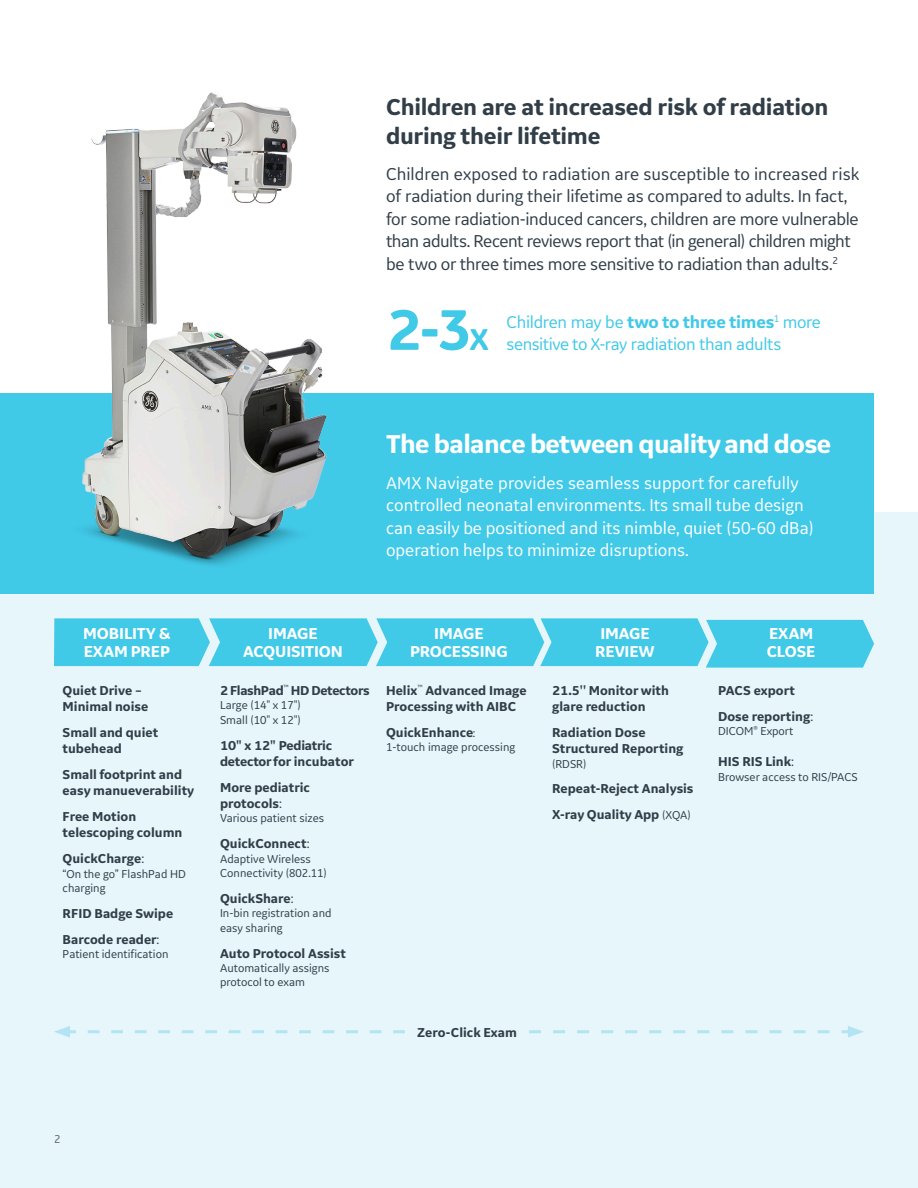
<style>
.page{position:relative;width:918px;height:1188px;background:#fff}
.page>*{position:absolute;margin:0;border:0;box-sizing:border-box;transform-origin:0 0}
._9_5pt_12-body_text{font:700 59.7px "GE Inspira Sans";color:#41c9e8}
.t1{font:700 27px "GE Inspira Sans";letter-spacing:-.025em;color:#fff}
.t2{font:700 24px/28.8px "GE Inspira Sans";letter-spacing:-.01em;color:#313e48}
.t3{font:18px/22.5px "GE Inspira Sans";letter-spacing:-.015em;color:#313e48}
.Paragraph_Style_1{font:18px/22.5px "GE Inspira Sans";color:#fff}
._9_5pt_12-body_text-2{font:17.85px "GE Inspira Sans";letter-spacing:-.02em;color:#41c9e8}
._9_5pt_12-body_text-3{font:700 16.5px/18px "GE Inspira Sans";letter-spacing:-.01em;color:#fff;text-align:center}
.t4{font:700 13.5px/16.2px "GE Inspira Sans";color:#313e48}
.t5{font:700 13.5px/16.2px "GE Inspira Sans";letter-spacing:-.02em;color:#313e48}
.t6{font:700 13.5px "GE Inspira Sans";letter-spacing:-.03em;color:#313e48}
.t7{font:12px/14.4px "GE Inspira Sans";color:#313e48}
.t8{font:12px "GE Inspira Sans";color:#63656a}
.s1{font-size:31.5px}
.s2{font-weight:700}
.s3{font-weight:400}
.s4{font-weight:400;font-size:12px}
</style>
<div class="page">
<div style="left:0;top:512px;width:918px;height:676px;background:#e7f6fb"></div>
<svg style="left:54px;top:1026px;width:351px;height:12px"></svg>
<svg style="left:529px;top:1026px;width:335px;height:12px"></svg>
<svg style="left:54px;top:618px;width:820px;height:50px;background:#50cde9"></svg>
<div style="left:0;top:394px;width:873px;height:200px;background:#41c9e8"></div>
<img style="left:17px;top:92px;width:371px;height:473px">
<p class="t2" style="left:386px;top:92px;width:444px">Children are at increased risk of radiation during their lifetime</p>
<p class="t3" style="left:386px;top:162px;width:475px">Children exposed to radiation are susceptible to increased risk of radiation during their lifetime as compared to adults. In fact, for some radiation-induced cancers, children are more vulnerable than adults. Recent reviews report that (in general) children might be two or three times more sensitive to radiation than adults.<sup>2</sup></p>
<p class="_9_5pt_12-body_text" style="left:386px;top:293px;width:104px">2-3<span class="s1">X</span></p>
<p class="_9_5pt_12-body_text-2" style="left:507px;top:311px;width:316px">Children may be <span class="s2">two to three times</span><sup>1</sup> more</p>
<p class="_9_5pt_12-body_text-2" style="left:507px;top:333px;width:276px">sensitive to X-ray radiation than adults</p>
<p class="t1" style="left:386px;top:427px;width:447px">The balance between quality and dose</p>
<p class="Paragraph_Style_1" style="left:386px;top:471px;width:429px">AMX Navigate provides seamless support for carefully controlled neonatal environments. Its small tube design can easily be positioned and its nimble, quiet (50-60 dBa) operation helps to minimize disruptions.</p>
<p class="_9_5pt_12-body_text-3" style="left:83px;top:624px;width:89px;text-align:left">MOBILITY &amp;<br>EXAM PREP</p>
<p class="_9_5pt_12-body_text-3" style="left:410px;top:624px;width:99px">IMAGE<br>PROCESSING</p>
<p class="_9_5pt_12-body_text-3" style="left:767px;top:624px;width:50px;text-align:left">EXAM<br>CLOSE</p>
<p class="_9_5pt_12-body_text-3" style="left:243px;top:624px;width:101px">IMAGE<br>ACQUISITION</p>
<p class="_9_5pt_12-body_text-3" style="left:595px;top:624px;width:61px">IMAGE<br>REVIEW</p>
<p class="t4" style="left:63px;top:682px;width:87px">Quiet Drive –<br>Minimal noise</p>
<p class="t4" style="left:63px;top:724px;width:97px">Small and quiet tubehead</p>
<p class="t4" style="left:63px;top:766px;width:133px">Small footprint and easy manueverability</p>
<p class="t4" style="left:63px;top:808px;width:121px">Free Motion telescoping column</p>
<p class="t4" style="left:63px;top:850px;width:83px">QuickCharge<span class="s3">:</span></p>
<p class="t7" style="left:63px;top:866px;width:125px">“On the go” FlashPad HD charging</p>
<p class="t4" style="left:63px;top:905px;width:112px">RFID Badge Swipe</p>
<p class="t4" style="left:63px;top:931px;width:98px">Barcode reader<span class="s3">:</span></p>
<p class="t7" style="left:63px;top:947px;width:107px">Patient identification</p>
<p class="t6" style="left:220px;top:682px;width:151px">2 FlashPad<sup>™</sup> HD Detectors</p>
<p class="t7" style="left:220px;top:698px;width:82px">Large (14" x 17")</p>
<p class="t7" style="left:220px;top:712px;width:82px">Small (10" x 12")</p>
<p class="t5" style="left:220px;top:737px;width:135px">10" x 12" Pediatric detector for incubator</p>
<p class="t4" style="left:220px;top:779px;width:91px">More pediatric protocols<span class="s3">:</span></p>
<p class="t7" style="left:220px;top:811px;width:106px">Various patient sizes</p>
<p class="t4" style="left:220px;top:835px;width:91px">QuickConnect<span class="s3">:</span></p>
<p class="t7" style="left:220px;top:851px;width:108px">Adaptive Wireless<br>Connectivity (802.11)</p>
<p class="t4" style="left:220px;top:890px;width:75px">QuickShare<span class="s3">:</span></p>
<p class="t7" style="left:220px;top:906px;width:113px">In-bin registration and easy sharing</p>
<p class="t4" style="left:220px;top:945px;width:128px">Auto Protocol Assist</p>
<p class="t7" style="left:220px;top:961px;width:111px">Automatically assigns protocol to exam</p>
<p class="t4" style="left:386px;top:682px;width:142px">Helix<sup>™</sup> Advanced Image<br>Processing with AIBC</p>
<p class="t4" style="left:386px;top:724px;width:91px">QuickEnhance<span class="s4">:</span></p>
<p class="t7" style="left:386px;top:740px;width:131px">1-touch image processing</p>
<p class="t4" style="left:417px;top:1024px;width:101px">Zero-Click Exam</p>
<p class="t4" style="left:552px;top:682px;width:118px">21.5'' Monitor with glare reduction</p>
<p class="t4" style="left:552px;top:724px;width:133px">Radiation Dose<br>Structured Reporting</p>
<p class="t7" style="left:552px;top:756px;width:36px">(RDSR)</p>
<p class="t4" style="left:552px;top:781px;width:143px">Repeat-Reject Analysis</p>
<p class="t4" style="left:552px;top:806px;width:140px">X-ray Quality App <span class="s4">(XQA)</span></p>
<p class="t4" style="left:718px;top:682px;width:78px">PACS export</p>
<p class="t4" style="left:718px;top:708px;width:97px">Dose reporting<span class="s3">:</span></p>
<p class="t7" style="left:718px;top:724px;width:77px">DICOM<sup>®</sup> Export</p>
<p class="t4" style="left:718px;top:754px;width:77px">HIS RIS Link<span class="s3">:</span></p>
<p class="t7" style="left:718px;top:769px;width:141px">Browser access to RIS/PACS</p>
<p class="t8" style="left:54px;top:1132px;width:8px">2</p>
</div>
